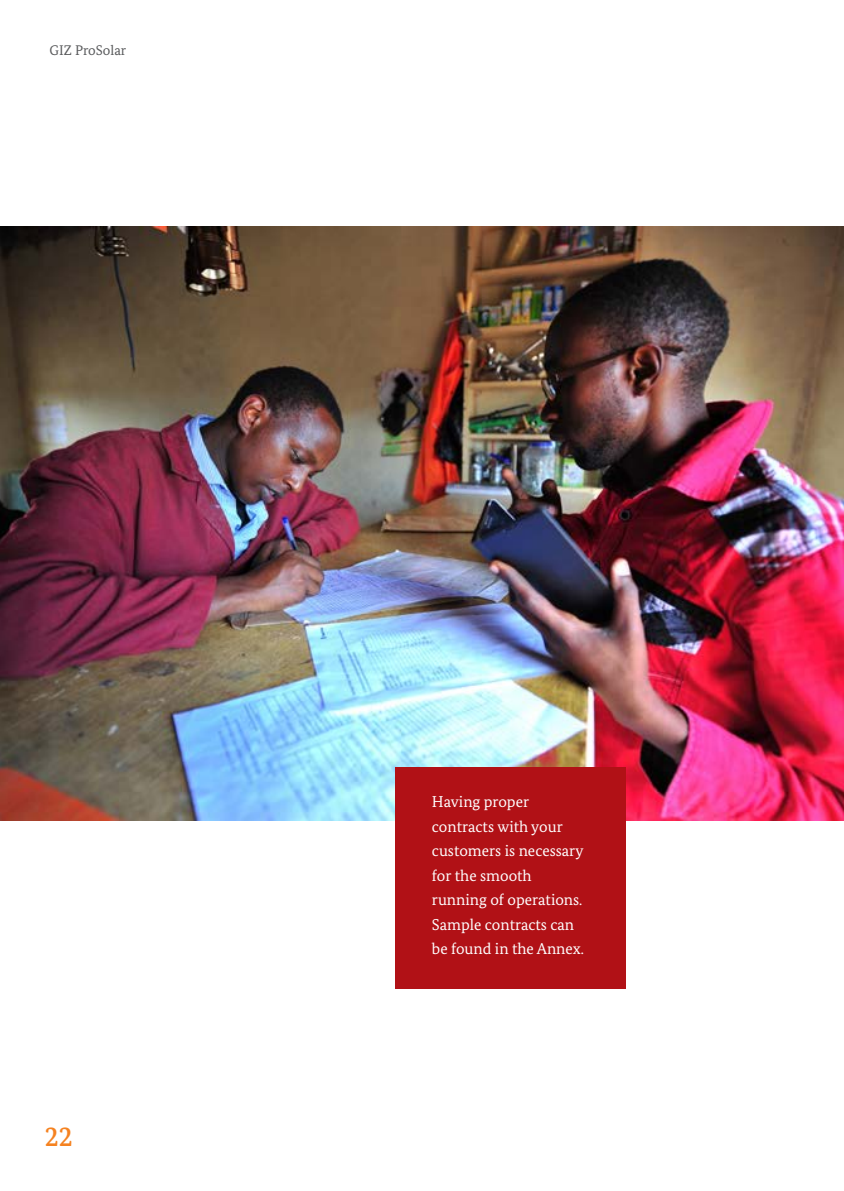
<style>
.page{position:relative;width:844px;height:1191px;background:#fff}
.page>*{position:absolute;margin:0;border:0;box-sizing:border-box;transform-origin:0 0}
.t1{font:500 28px "Bundes Serif";color:#f58220}
.t2{font:15.75px/24.5px "Bundes Serif";color:#fff}
.t3{font:14px "Bundes Serif";color:#58595b}
</style>
<div class="page">
<img style="left:0;top:227px;width:843px;height:593px">
<div style="left:395px;top:767px;width:230px;height:221px;background:#b11116"></div>
<p class="t3" style="left:50px;top:42px;width:78px">GIZ ProSolar</p>
<h1 class="t1" style="left:45px;top:1119px;width:30px">22</h1>
<p class="t2" style="left:432px;top:789px;width:153px">Having proper contracts with your customers is necessary for the smooth running of operations.<br>Sample contracts can be found in the Annex.</p>
</div>
